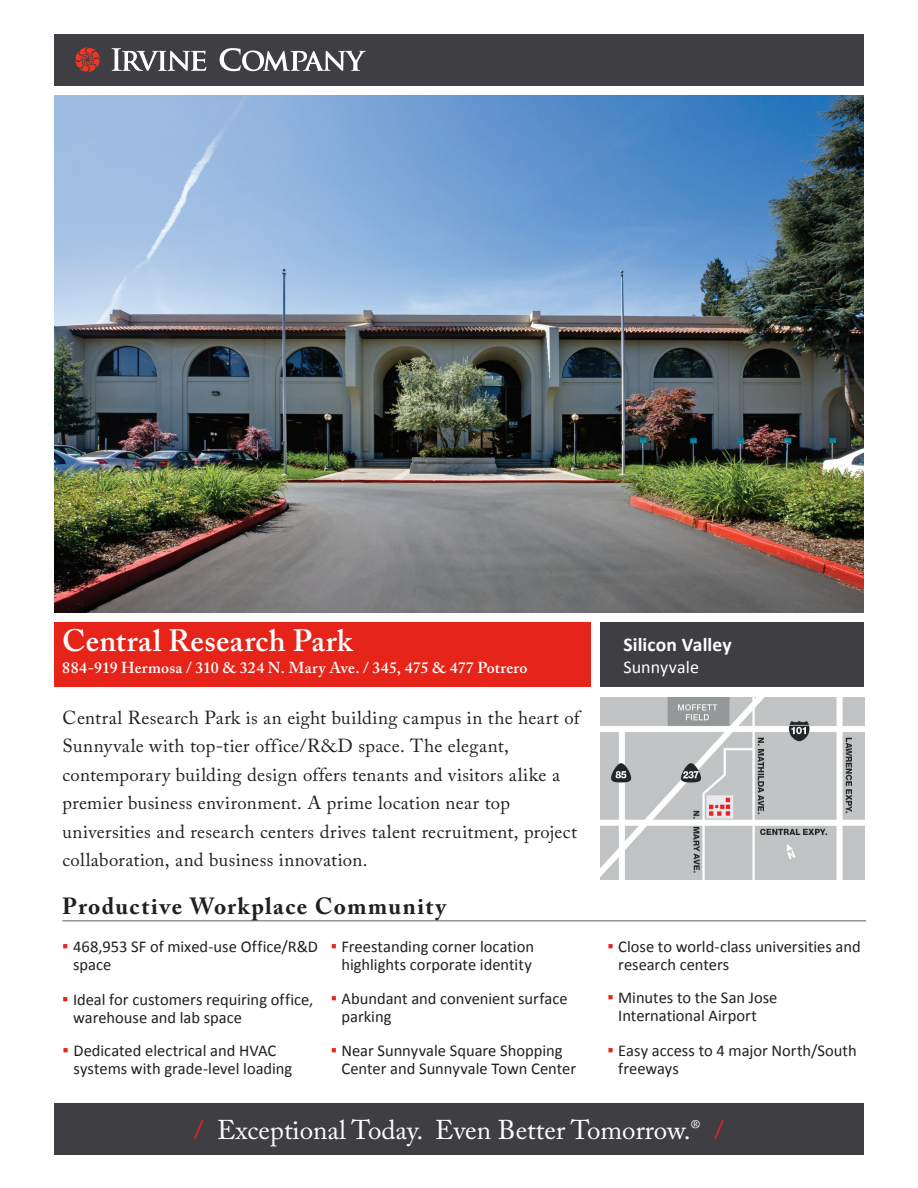
<style>
.page{position:relative;width:918px;height:1188px;background:#fff}
.page>*{position:absolute;margin:0;border:0;box-sizing:border-box;transform-origin:0 0}
.Property_Name{font:600 30.75px "Adobe Caslon Pro";letter-spacing:.015em;color:#fff}
.t1{font:27px "Adobe Caslon Pro";color:#fff}
.Features_Heading{font:700 23.25px "Adobe Caslon Pro";letter-spacing:.06em;color:#231f20}
.Property_Name-2{font:700 19.5px "Calibri";letter-spacing:.005em;color:#fff}
.Intro_Body_Copy{font:18.75px "Adobe Caslon Pro";letter-spacing:.02em;color:#231f20}
.Property_Name-3{font:18px "Calibri";letter-spacing:.005em;color:#fff}
.t2{font:16.5px/18px "Calibri";color:#231f20}
.Property_Name-4{font:600 15.75px "Adobe Caslon Pro";letter-spacing:.015em;color:#fff}
.s1{font-size:18.15px;color:#e72419}
.s2{color:#e72419}
</style>
<div class="page">
<div style="left:54px;top:1103px;width:810px;height:51px;background:#3f3e43"></div>
<div style="left:601px;top:622px;width:263px;height:65px;background:#3f3e43"></div>
<div style="left:54px;top:34px;width:810px;height:51px;background:#3f3e43"></div>
<svg style="left:219px;top:48px;width:147px;height:23px"></svg>
<svg style="left:112px;top:48px;width:94px;height:23px"></svg>
<svg style="left:75px;top:47px;width:25px;height:25px"></svg>
<img style="left:54px;top:96px;width:810px;height:516px">
<hr style="left:62px;top:920px;width:804px;height:1px;background:#767070">
<img style="left:600px;top:697px;width:264px;height:182px">
<div style="left:54px;top:622px;width:537px;height:65px;background:#e72419"></div>
<p class="Property_Name" style="left:62px;top:623px;width:292px">Central Research Park</p>
<p class="Property_Name-4" style="left:62px;top:659px;width:467px">884-919 Hermosa / 310 &amp; 324 N. Mary Ave. / 345, 475 &amp; 477 Potrero</p>
<p class="Property_Name-2" style="left:623px;top:633px;width:110px">Silicon Valley</p>
<p class="Property_Name-3" style="left:623px;top:655px;width:77px">Sunnyvale</p>
<p class="Intro_Body_Copy" style="left:63px;top:706px;width:518px">Central Research Park is an eight building campus in the heart of</p>
<p class="Intro_Body_Copy" style="left:63px;top:735px;width:448px">Sunnyvale with top-tier office/R&amp;D space. The elegant,</p>
<p class="Intro_Body_Copy" style="left:63px;top:763px;width:499px">contemporary building design offers tenants and visitors alike a</p>
<p class="Intro_Body_Copy" style="left:63px;top:792px;width:449px">premier business environment. A prime location near top</p>
<p class="Intro_Body_Copy" style="left:63px;top:820px;width:516px">universities and research centers drives talent recruitment, project</p>
<p class="Intro_Body_Copy" style="left:63px;top:849px;width:306px">collaboration, and business innovation.</p>
<p class="Features_Heading" style="left:62px;top:892px;width:385px">Productive Workplace Community</p>
<p class="t2" style="left:73px;top:938px;width:246px;text-indent:-11px"><span class="s1">▪</span> 468,953 SF of mixed-use Office/R&amp;D space</p>
<p class="t2" style="left:331px;top:938px;width:205px;text-align:center"><span class="s1">▪</span> Freestanding corner location highlights corporate identity</p>
<p class="t2" style="left:618px;top:938px;width:244px;text-indent:-11px"><span class="s1">▪</span> Close to world-class universities and research centers</p>
<p class="t2" style="left:73px;top:991px;width:242px;text-indent:-11px"><span class="s1">▪</span> Ideal for customers requiring office, warehouse and lab space</p>
<p class="t2" style="left:342px;top:990px;width:228px;text-indent:-11px"><span class="s1">▪</span> Abundant and convenient surface parking</p>
<p class="t2" style="left:608px;top:988px;width:172px;text-align:center"><span class="s1">▪</span> Minutes to the San Jose<br>International Airport</p>
<p class="t2" style="left:73px;top:1042px;width:220px;text-indent:-11px"><span class="s1">▪</span> Dedicated electrical and HVAC systems with grade-level loading</p>
<p class="t2" style="left:342px;top:1042px;width:236px;text-indent:-11px"><span class="s1">▪</span> Near Sunnyvale Square Shopping<br>Center and Sunnyvale Town Center</p>
<p class="t2" style="left:618px;top:1042px;width:240px;text-indent:-11px"><span class="s1">▪</span> Easy access to 4 major North/South freeways</p>
<p class="t1" style="left:194px;top:1113px;width:531px"><span class="s2">/</span> Exceptional Today. Even Better Tomorrow.<sup>®</sup> <span class="s2">/</span></p>
</div>
